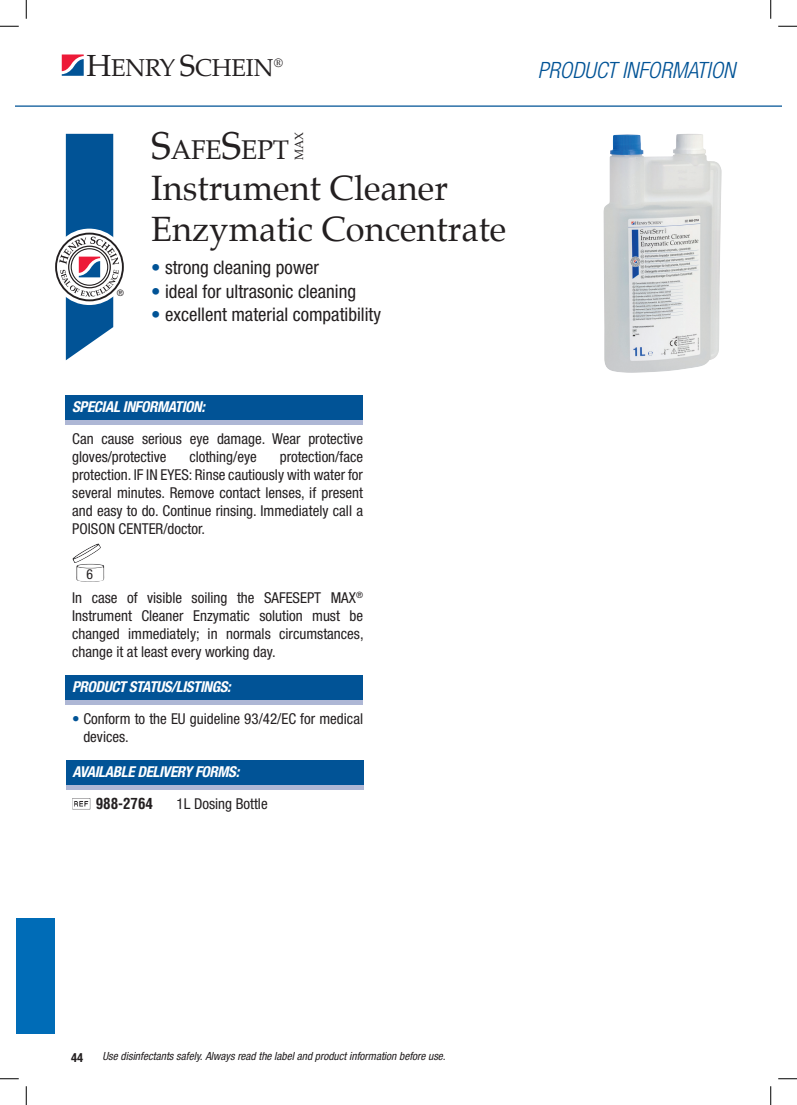
<style>
.page{position:relative;width:797px;height:1105px;background:#fff}
.page>*{position:absolute;margin:0;border:0;box-sizing:border-box;transform-origin:0 0}
.t1{font:34.38px/41.4px "Palatino";color:#231f20}
.t2{font:italic 300 condensed 30px "Helvetica Neue LTW1 G";letter-spacing:-.025em;color:#015396}
.t3{font:26.62px "Palatino";letter-spacing:-.015em;color:#231f20}
.t4{font:23.88px "Palatino";letter-spacing:-.01em;color:#231f20}
.t5{font:italic 300 condensed 22.5px "Helvetica Neue LTW1 G";color:#015396}
.t6{font:condensed 18.75px "Helvetica Neue LTW1 G";color:#231f20}
.t7{font:condensed 15px/18px "Helvetica Neue LTW1 G";color:#231f20}
.t8{font:italic 700 condensed 15px "Helvetica Neue LTW1 G";letter-spacing:-.025em;color:#fff}
.t9{font:700 condensed 15px "Helvetica";color:#231f20}
.t10{font:condensed 13.75px "Helvetica Neue LTW1 G";color:#231f20}
.t11{font:700 condensed 12.5px "Helvetica Neue LTW1 G";color:#231f20}
.t12{font:12px "Palatino";color:#231f20}
.t13{font:11.75px "Palatino";color:#231f20}
.t14{font:italic condensed 11.25px "Helvetica Neue LTW1 G";color:#231f20}
.t15{font:condensed 9px "Helvetica Neue LTW1 G";color:#231f20}
.s1{font-size:29.88px}
.s2{font-size:38px}
.s3{color:#015396}
.s4{font-weight:700;font-style:italic;color:#fff}
</style>
<div class="page">
<svg style="left:62px;top:54px;width:22px;height:22px"></svg>
<hr style="left:16px;top:105px;width:765px;height:2px;background:#015396">
<div style="left:66px;top:761px;width:297px;height:28px;background:#aeb7d5"></div>
<div style="left:66px;top:761px;width:297px;height:24px;background:#015396"></div>
<div style="left:66px;top:676px;width:297px;height:28px;background:#aeb7d5"></div>
<div style="left:66px;top:676px;width:297px;height:24px;background:#015396"></div>
<div style="left:66px;top:396px;width:297px;height:28px;background:#aeb7d5"></div>
<div style="left:66px;top:396px;width:297px;height:24px;background:#015396"></div>
<img style="left:72px;top:798px;width:18px;height:11px">
<div style="left:55px;top:233px;width:69px;height:68px;border:2px solid #231f20;border-radius:50%"></div>
<svg style="left:59px;top:134px;width:60px;height:226px"></svg>
<img style="left:72px;top:543px;width:32px;height:39px">
<img style="left:603px;top:134px;width:118px;height:239px">
<div style="left:16px;top:918px;width:39px;height:116px;background:#006cb7"></div>
<svg style="left:0;top:25px;width:19px;height:2px"></svg>
<svg style="left:778px;top:25px;width:19px;height:2px"></svg>
<svg style="left:0;top:1078px;width:19px;height:1px"></svg>
<svg style="left:778px;top:1078px;width:19px;height:1px"></svg>
<svg style="left:25px;top:0;width:2px;height:19px"></svg>
<svg style="left:25px;top:1086px;width:2px;height:19px"></svg>
<svg style="left:770px;top:0;width:1px;height:19px"></svg>
<svg style="left:770px;top:1086px;width:1px;height:19px"></svg>
<h3 class="t4" style="left:87px;top:52px;width:188px"><span class="s1">H</span>ENRY <span class="s1">S</span>CHEIN</h3>
<h3 class="t5" style="left:537px;top:57px;width:199px">PRODUCT INFORMATION</h3>
<p class="t4" style="left:91px;top:53px;width:198px"><span class="s1">H</span>ENRY <span class="s1">S</span>CHEIN<sup>®</sup></p>
<p class="t2" style="left:492px;top:49px;width:251px">PRODUCT INFORMATION</p>
<p class="t12" style="left:274px;top:55px;width:10px">®</p>
<p class="t3" style="left:151px;top:128px;width:139px"><span class="s2">S</span>AFE<span class="s2">S</span>EPT</p>
<p class="t13" style="left:289px;top:159px;width:29px;rotate:-90deg">MAX</p>
<p class="t15" style="left:117px;top:287px;width:9px">®</p>
<p class="t1" style="left:151px;top:167px;width:357px">Instrument Cleaner<br>Enzymatic Concentrate</p>
<p class="t6" style="left:151px;top:256px;width:169px"><span class="s3">•</span> strong cleaning power</p>
<p class="t6" style="left:151px;top:280px;width:206px"><span class="s3">•</span> ideal for ultrasonic cleaning</p>
<p class="t6" style="left:151px;top:304px;width:231px"><span class="s3">•</span> excellent material compatibility</p>
<p class="t7" style="left:72px;top:391px;width:292px;line-height:32.1px"><span class="s4">SPECIAL INFORMATION:<br></span>Can cause serious eye damage. Wear protective</p>
<p class="t7" style="left:72px;top:448px;width:96px">gloves/protective</p>
<p class="t7" style="left:189px;top:448px;width:69px">clothing/eye</p>
<p class="t7" style="left:72px;top:448px;width:292px;text-align:justify;text-indent:207px">protection/face protection. IF IN EYES: Rinse cautiously with water for several minutes. Remove contact lenses, if present and easy to do. Continue rinsing. Immediately call a POISON CENTER/doctor.</p>
<p class="t10" style="left:86px;top:566px;width:8px">6</p>
<p class="t7" style="left:72px;top:588px;width:293px;text-align:justify">In case of visible soiling the SAFESEPT MAX<sup>® </sup>Instrument Cleaner Enzymatic solution must be changed immediately; in normals circumstances, change it at least every working day.</p>
<p class="t8" style="left:72px;top:678px;width:160px">PRODUCT STATUS/LISTINGS:</p>
<p class="t7" style="left:83px;top:710px;width:281px;text-indent:-11px"><span class="s3">•</span> Conform to the EU guideline 93/42/EC for medical devices.</p>
<p class="t8" style="left:72px;top:763px;width:168px">AVAILABLE DELIVERY FORMS:</p>
<p class="t9" style="left:96px;top:794px;width:59px">988-2764</p>
<p class="t7" style="left:176px;top:795px;width:93px">1L Dosing Bottle</p>
<p class="t14" style="left:72px;top:1048px;width:344px">Use disinfectants safely. Always read the label and product information before use.</p>
<p class="t14" style="left:102px;top:1050px;width:344px">Use disinfectants safely. Always read the label and product information before use.</p>
<p class="t11" style="left:71px;top:1050px;width:13px">44</p>
</div>
